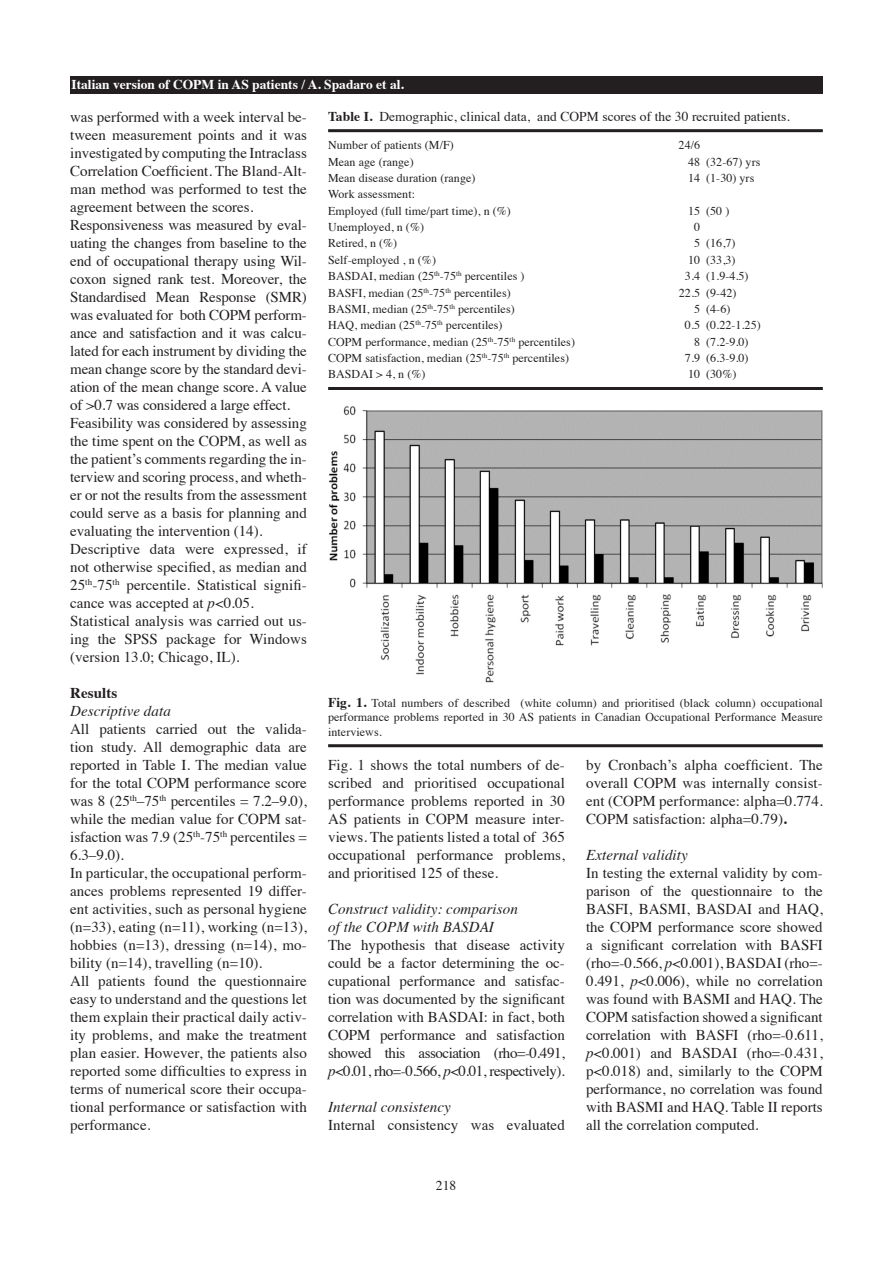
<style>
.page{position:relative;width:893px;height:1263px;background:#fff}
.page>*{position:absolute;margin:0;border:0;box-sizing:border-box;transform-origin:0 0}
.t1{font:15px/18px "Times";color:#231f20;text-align:justify}
.t2{font:italic 15px/18px "Times";letter-spacing:.005em;color:#231f20}
.t3{font:700 15px "Times";letter-spacing:.005em;color:#231f20}
.t4{font:13.5px "Times";letter-spacing:.005em;color:#231f20}
.t5{font:700 13.5px "Times";color:#fff}
.t6{font:12px/14.2px "Times";letter-spacing:.005em;color:#231f20}
.s1{font-style:italic}
.s2{font-weight:700}
.s3{font-weight:700;font-size:13.5px}
</style>
<div class="page">
<div style="left:70px;top:77px;width:753px;height:17px;background:#231f20"></div>
<hr style="left:328px;top:129px;width:495px;height:3px;background:#231f20">
<hr style="left:328px;top:387px;width:495px;height:3px;background:#231f20">
<img style="left:329px;top:406px;width:494px;height:277px">
<hr style="left:328px;top:744px;width:495px;height:3px;background:#231f20">
<p class="t5" style="left:71px;top:71px;width:334px">Italian version of COPM in AS patients / A. Spadaro et al.</p>
<p class="t1" style="left:70px;top:106px;width:238px;text-align:left">was performed with a week interval be&shy;tween measurement points and it was investigated by computing the Intraclass Correlation Coefficient. The Bland-Alt&shy;man method was performed to test the agreement between the scores.<br>Responsiveness was measured by eval&shy;uating the changes from baseline to the end of occupational therapy using Wil&shy;coxon signed rank test. Moreover, the Standardised Mean Response (SMR) was evaluated for both COPM perform&shy;ance and satisfaction and it was calcu&shy;lated for each instrument by dividing the mean change score by the standard devi&shy;ation of the mean change score. A value of &gt;0.7 was considered a large effect.<br>Feasibility was considered by assessing the time spent on the COPM, as well as the patient’s comments regarding the in&shy;terview and scoring process, and wheth&shy;er or not the results from the assessment could serve as a basis for planning and evaluating the intervention (14).<br>Descriptive data were expressed, if not otherwise specified, as median and 25<sup>th</sup>-75<sup>th</sup> percentile. Statistical signifi&shy;cance was accepted at <span class="s1">p</span>&lt;0.05.<br>Statistical analysis was carried out us&shy;ing the SPSS package for Windows (version 13.0; Chicago, IL).</p>
<p class="t3" style="left:70px;top:678px;width:49px">Results</p>
<p class="t2" style="left:70px;top:701px;width:102px">Descriptive data</p>
<p class="t1" style="left:70px;top:718px;width:238px;text-align:left">All patients carried out the valida&shy;tion study. All demographic data are reported in Table I. The median value for the total COPM performance score was 8 (25<sup>th</sup>–75<sup>th</sup> percentiles = 7.2–9.0), while the median value for COPM sat&shy;isfaction was 7.9 (25<sup>th</sup>-75<sup>th</sup> percentiles = 6.3–9.0).<br>In particular, the occupational perform&shy;ances problems represented 19 differ&shy;ent activities, such as personal hygiene (n=33), eating (n=11), working (n=13), hobbies (n=13), dressing (n=14), mo&shy;bility (n=14), travelling (n=10).<br>All patients found the questionnaire easy to understand and the questions let them explain their practical daily activ&shy;ity problems, and make the treatment plan easier. However, the patients also reported some difficulties to express in terms of numerical score their occupa&shy;tional performance or satisfaction with performance.</p>
<p class="t4" style="left:328px;top:104px;width:463px"><span class="s2">Table I.</span> Demographic, clinical data, and COPM scores of the 30 recruited patients.</p>
<p class="t6" style="left:328px;top:137px;width:127px">Number of patients (M/F)</p>
<p class="t6" style="left:679px;top:137px;width:23px">24/6</p>
<p class="t6" style="left:328px;top:153px;width:87px">Mean age (range)</p>
<p class="t6" style="left:688px;top:153px;width:74px">48 (32-67) yrs</p>
<p class="t6" style="left:328px;top:170px;width:149px">Mean disease duration (range)</p>
<p class="t6" style="left:688px;top:170px;width:68px">14 (1-30) yrs</p>
<p class="t6" style="left:328px;top:185px;width:184px;line-height:16.4px">Work assessment:<br>Employed (full time/part time), n (%)</p>
<p class="t6" style="left:688px;top:202px;width:43px">15 (50 )</p>
<p class="t6" style="left:328px;top:219px;width:97px">Unemployed, n (%)</p>
<p class="t6" style="left:694px;top:219px;width:7px">0</p>
<p class="t6" style="left:328px;top:235px;width:71px">Retired, n (%)</p>
<p class="t6" style="left:694px;top:235px;width:43px">5 (16,7)</p>
<p class="t6" style="left:328px;top:252px;width:109px">Self-employed , n (%)</p>
<p class="t6" style="left:688px;top:252px;width:49px">10 (33,3)</p>
<p class="t6" style="left:328px;top:268px;width:198px">BASDAI, median (25<sup>th</sup>-75<sup>th</sup> percentiles )</p>
<p class="t6" style="left:685px;top:268px;width:65px">3.4 (1.9-4.5)</p>
<p class="t6" style="left:328px;top:284px;width:184px">BASFI, median (25<sup>th</sup>-75<sup>th</sup> percentiles)</p>
<p class="t6" style="left:679px;top:284px;width:59px">22.5 (9-42)</p>
<p class="t6" style="left:328px;top:301px;width:188px">BASMI, median (25<sup>th</sup>-75<sup>th</sup> percentiles)</p>
<p class="t6" style="left:694px;top:301px;width:38px">5 (4-6)</p>
<p class="t6" style="left:328px;top:317px;width:176px">HAQ, median (25<sup>th</sup>-75<sup>th</sup> percentiles)</p>
<p class="t6" style="left:685px;top:317px;width:77px">0.5 (0.22-1.25)</p>
<p class="t6" style="left:328px;top:334px;width:248px">COPM performance, median (25<sup>th</sup>-75<sup>th</sup> percentiles)</p>
<p class="t6" style="left:694px;top:334px;width:56px">8 (7.2-9.0)</p>
<p class="t6" style="left:328px;top:350px;width:242px">COPM satisfaction, median (25<sup>th</sup>-75<sup>th</sup> percentiles)</p>
<p class="t6" style="left:685px;top:350px;width:65px">7.9 (6.3-9.0)</p>
<p class="t6" style="left:328px;top:366px;width:99px">BASDAI &gt; 4, n (%)</p>
<p class="t6" style="left:688px;top:366px;width:50px">10 (30%)</p>
<p class="t6" style="left:328px;top:695px;width:496px;text-align:justify"><span class="s3">Fig. 1.</span> Total numbers of described (white column) and prioritised (black column) occupational performance problems reported in 30 AS patients in Canadian Occupational Performance Measure interviews.</p>
<p class="t1" style="left:586px;top:755px;width:238px">by Cronbach’s alpha coefficient. The overall COPM was internally consist&shy;ent (COPM performance: alpha=0.774.<br>COPM satisfaction: alpha=0.79)<span class="s2">.</span></p>
<p class="t2" style="left:586px;top:845px;width:103px">External validity</p>
<p class="t1" style="left:586px;top:863px;width:238px">In testing the external validity by com&shy;parison of the questionnaire to the BASFI, BASMI, BASDAI and HAQ, the COPM performance score showed a significant correlation with BASFI (rho=-0.566, <span class="s1">p</span>&lt;0.001), BASDAI (rho=- 0.491, <span class="s1">p</span>&lt;0.006), while no correlation was found with BASMI and HAQ. The COPM satisfaction showed a significant correlation with BASFI (rho=-0.611, <span class="s1">p</span>&lt;0.001) and BASDAI (rho=-0.431, p&lt;0.018) and, similarly to the COPM performance, no correlation was found with BASMI and HAQ. Table II reports all the correlation computed.</p>
<p class="t1" style="left:328px;top:755px;width:238px">Fig. 1 shows the total numbers of de&shy;scribed and prioritised occupational performance problems reported in 30<br>AS patients in COPM measure inter&shy;views. The patients listed a total of 365 occupational performance problems, and prioritised 125 of these.</p>
<p class="t2" style="left:328px;top:899px;width:191px">Construct validity: comparison of the COPM with BASDAI</p>
<p class="t1" style="left:328px;top:935px;width:238px">The hypothesis that disease activity could be a factor determining the oc&shy;cupational performance and satisfac&shy;tion was documented by the significant correlation with BASDAI: in fact, both COPM performance and satisfaction showed this association (rho=-0.491, <span class="s1">p</span>&lt;0.01, rho=-0.566, <span class="s1">p</span>&lt;0.01, respectively).</p>
<p class="t2" style="left:328px;top:1097px;width:124px">Internal consistency</p>
<p class="t1" style="left:328px;top:1115px;width:238px">Internal consistency was evaluated</p>
<p class="t4" style="left:436px;top:1172px;width:22px">218</p>
</div>
